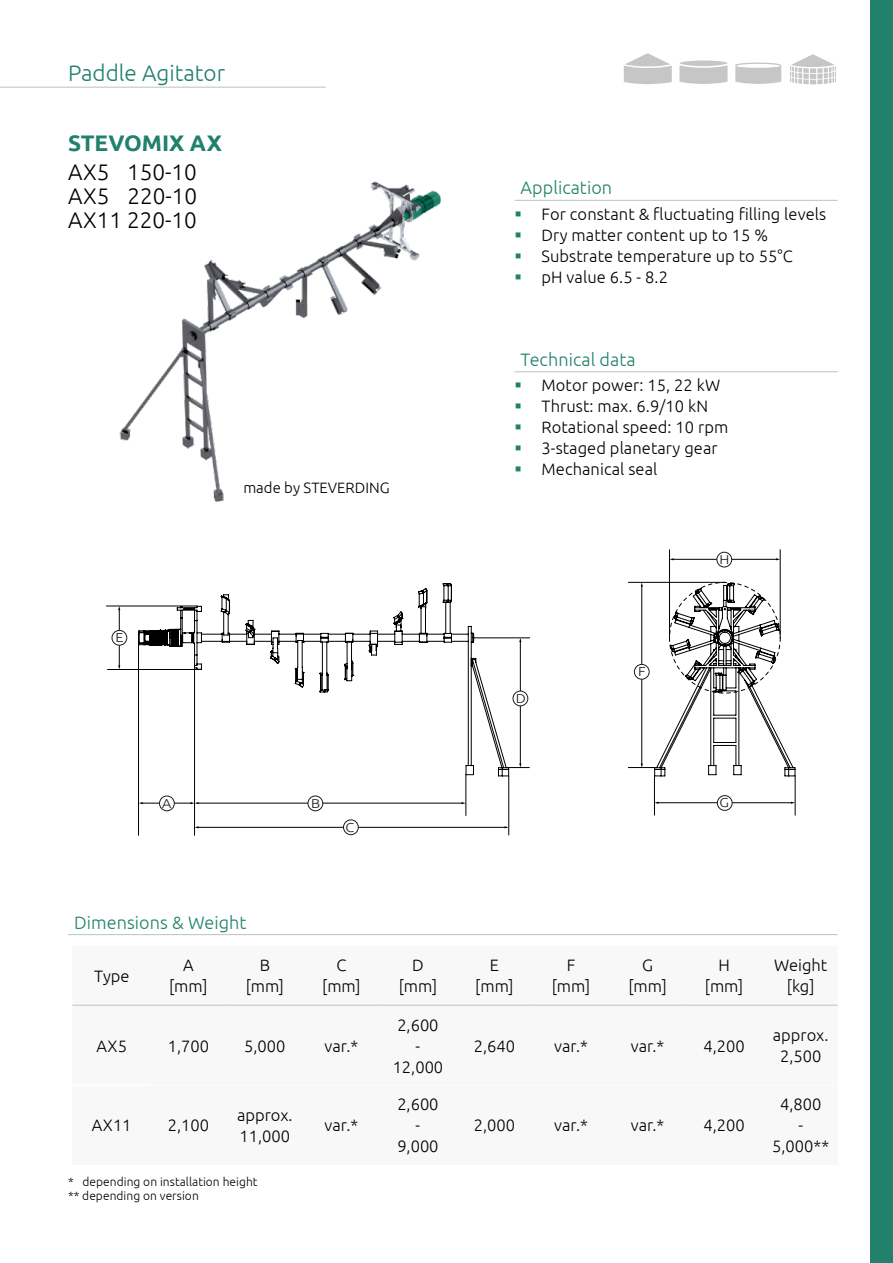
<style>
.page{position:relative;width:893px;height:1263px;background:#fff}
.page>*{position:absolute;margin:0;border:0;box-sizing:border-box;transform-origin:0 0}
.Überschrift_1{font:300 22.5px "Ubuntu";color:#000}
.Überschrift_1-2{font:300 22.5px "Ubuntu";color:#21816a}
.Überschrift_1-3{font:700 22.5px "Ubuntu";color:#21816a}
.Text_Tabelle_Regular{font:300 18px "Ubuntu";letter-spacing:.005em;color:#21816a}
.Absatzformat_2{font:300 16.5px "Ubuntu";letter-spacing:.005em;color:#000}
.Überschrift_1-4{font:300 16.5px/21px "Ubuntu";color:#000;text-align:center}
.Überschrift_1-5{font:300 15px "Ubuntu";color:#000}
.t1{font:300 12.9px "Ubuntu";color:#1d1d1b;scale:1.11 1}
.Text_Tabelle_Regular-2{font:300 12px "Ubuntu";letter-spacing:.005em;color:#000}
</style>
<div class="page">
<div style="left:871px;top:0;width:22px;height:1263px;background:#21816a"></div>
<svg style="left:679px;top:61px;width:49px;height:23px"></svg>
<svg style="left:735px;top:63px;width:46px;height:21px"></svg>
<svg style="left:790px;top:54px;width:46px;height:30px"></svg>
<svg style="left:624px;top:53px;width:48px;height:31px"></svg>
<hr style="left:0;top:87px;width:326px;height:1px;background:#bec1c2">
<svg style="left:72px;top:1004px;width:766px;height:1px"></svg>
<hr style="left:72px;top:1005px;width:77px;height:1px;background:#bec1c2">
<hr style="left:149px;top:1005px;width:76px;height:1px;background:#bec1c2">
<hr style="left:225px;top:1005px;width:77px;height:1px;background:#bec1c2">
<hr style="left:302px;top:1005px;width:76px;height:1px;background:#bec1c2">
<hr style="left:378px;top:1005px;width:77px;height:1px;background:#bec1c2">
<hr style="left:455px;top:1005px;width:76px;height:1px;background:#bec1c2">
<hr style="left:531px;top:1005px;width:77px;height:1px;background:#bec1c2">
<hr style="left:608px;top:1005px;width:77px;height:1px;background:#bec1c2">
<hr style="left:685px;top:1005px;width:76px;height:1px;background:#bec1c2">
<hr style="left:761px;top:1005px;width:77px;height:1px;background:#bec1c2">
<hr style="left:68px;top:934px;width:770px;height:1px;background:#bec1c2">
<hr style="left:514px;top:200px;width:324px;height:1px;background:#bec1c2">
<hr style="left:514px;top:371px;width:324px;height:1px;background:#bec1c2">
<img style="left:119px;top:181px;width:322px;height:321px">
<svg style="left:138px;top:583px;width:371px;height:193px"></svg>
<hr style="left:119px;top:609px;width:1px;height:57px;background:#000">
<hr style="left:138px;top:643px;width:1px;height:192px;background:#000">
<hr style="left:194px;top:667px;width:1px;height:168px;background:#000">
<hr style="left:508px;top:776px;width:1px;height:59px;background:#000">
<hr style="left:466px;top:774px;width:1px;height:41px;background:#000">
<hr style="left:474px;top:638px;width:56px;height:1px;background:#000">
<hr style="left:142px;top:803px;width:49px;height:1px;background:#000">
<hr style="left:198px;top:803px;width:264px;height:1px;background:#000">
<svg style="left:191px;top:802px;width:8px;height:2px"></svg>
<hr style="left:198px;top:827px;width:307px;height:1px;background:#000">
<div style="left:159px;top:796px;width:15px;height:15px;background:#fff;border:1px solid #1d1d1b;border-radius:50%"></div>
<div style="left:308px;top:796px;width:15px;height:15px;background:#fff;border:1px solid #1d1d1b;border-radius:50%"></div>
<hr style="left:795px;top:776px;width:1px;height:39px;background:#000">
<hr style="left:654px;top:776px;width:1px;height:39px;background:#000">
<hr style="left:658px;top:802px;width:134px;height:1px;background:#000">
<div style="left:717px;top:795px;width:15px;height:15px;background:#fff;border:1px solid #1d1d1b;border-radius:50%"></div>
<hr style="left:780px;top:550px;width:1px;height:88px;background:#000">
<hr style="left:669px;top:550px;width:1px;height:88px;background:#000">
<hr style="left:673px;top:559px;width:104px;height:1px;background:#000">
<div style="left:343px;top:820px;width:15px;height:15px;background:#fff;border:1px solid #1d1d1b;border-radius:50%"></div>
<hr style="left:520px;top:641px;width:1px;height:123px;background:#000">
<svg style="left:508px;top:763px;width:21px;height:5px"></svg>
<div style="left:112px;top:630px;width:15px;height:15px;background:#fff;border:1px solid #1d1d1b;border-radius:50%"></div>
<svg style="left:628px;top:582px;width:168px;height:194px"></svg>
<div style="left:634px;top:664px;width:15px;height:15px;background:#fff;border:1px solid #1d1d1b;border-radius:50%"></div>
<hr style="left:106px;top:606px;width:92px;height:1px;background:#000">
<hr style="left:107px;top:669px;width:95px;height:1px;background:#000">
<div style="left:513px;top:691px;width:15px;height:15px;background:#fff;border:1px solid #1d1d1b;border-radius:50%"></div>
<div style="left:717px;top:552px;width:15px;height:15px;background:#fff;border:1px solid #1d1d1b;border-radius:50%"></div>
<p class="Überschrift_1-2" style="left:68px;top:60px;width:159px">Paddle Agitator</p>
<p class="Überschrift_1-3" style="left:68px;top:130px;width:155px">STEVOMIX AX</p>
<p class="Überschrift_1" style="left:68px;top:158px;width:130px">AX5 150-10</p>
<p class="Überschrift_1" style="left:68px;top:182px;width:131px">AX5 220-10</p>
<p class="Überschrift_1" style="left:68px;top:206px;width:130px">AX11 220-10</p>
<p class="t1" style="left:116px;top:630px;width:9px">E</p>
<p class="Überschrift_1-5" style="left:243px;top:478px;width:148px">made by STEVERDING</p>
<p class="Text_Tabelle_Regular" style="left:520px;top:177px;width:93px">Application</p>
<p class="Absatzformat_2" style="left:541px;top:204px;width:286px">For constant &amp; fluctuating filling levels</p>
<p class="Absatzformat_2" style="left:541px;top:225px;width:228px">Dry matter content up to 15 %</p>
<p class="Absatzformat_2" style="left:541px;top:246px;width:253px">Substrate temperature up to 55°C</p>
<p class="Absatzformat_2" style="left:541px;top:267px;width:128px">pH value 6.5 - 8.2</p>
<p class="Text_Tabelle_Regular" style="left:520px;top:348px;width:117px">Technical data</p>
<p class="Absatzformat_2" style="left:541px;top:376px;width:180px">Motor power: 15, 22 kW</p>
<p class="Absatzformat_2" style="left:541px;top:397px;width:168px">Thrust: max. 6.9/10 kN</p>
<p class="Absatzformat_2" style="left:541px;top:418px;width:188px">Rotational speed: 10 rpm</p>
<p class="Absatzformat_2" style="left:541px;top:439px;width:178px">3-staged planetary gear</p>
<p class="Absatzformat_2" style="left:541px;top:460px;width:117px">Mechanical seal</p>
<p class="t1" style="left:516px;top:690px;width:11px">D</p>
<p class="t1" style="left:638px;top:664px;width:8px">F</p>
<p class="t1" style="left:719px;top:552px;width:10px">H</p>
<p class="t1" style="left:162px;top:795px;width:10px">A</p>
<p class="t1" style="left:311px;top:795px;width:10px">B</p>
<p class="t1" style="left:719px;top:795px;width:10px">G</p>
<p class="t1" style="left:346px;top:819px;width:9px">C</p>
<p class="Text_Tabelle_Regular" style="left:74px;top:911px;width:174px">Dimensions &amp; Weight</p>
<p class="Überschrift_1-4" style="left:94px;top:965px;width:37px">Type</p>
<p class="Überschrift_1-4" style="left:183px;top:955px;width:12px">A</p>
<p class="Überschrift_1-4" style="left:169px;top:976px;width:40px">[mm]</p>
<p class="Überschrift_1-4" style="left:260px;top:955px;width:12px">B</p>
<p class="Überschrift_1-4" style="left:246px;top:976px;width:40px">[mm]</p>
<p class="Überschrift_1-4" style="left:336px;top:955px;width:12px">C</p>
<p class="Überschrift_1-4" style="left:322px;top:976px;width:40px">[mm]</p>
<p class="Überschrift_1-4" style="left:97px;top:1035px;width:32px">AX5</p>
<p class="Überschrift_1-4" style="left:168px;top:1035px;width:43px">1,700</p>
<p class="Überschrift_1-4" style="left:244px;top:1035px;width:43px">5,000</p>
<p class="Überschrift_1-4" style="left:325px;top:1035px;width:35px">var.*</p>
<p class="Überschrift_1-4" style="left:92px;top:1114px;width:41px">AX11</p>
<p class="Überschrift_1-4" style="left:168px;top:1114px;width:43px">2,100</p>
<p class="Überschrift_1-4" style="left:237px;top:1104px;width:57px;text-align:left">approx.<br>11,000</p>
<p class="Überschrift_1-4" style="left:325px;top:1114px;width:35px">var.*</p>
<p class="Text_Tabelle_Regular-2" style="left:68px;top:1174px;width:191px">* depending on installation height</p>
<p class="Text_Tabelle_Regular-2" style="left:68px;top:1189px;width:132px">** depending on version</p>
<p class="Überschrift_1-4" style="left:412px;top:955px;width:13px">D</p>
<p class="Überschrift_1-4" style="left:399px;top:976px;width:40px">[mm]</p>
<p class="Überschrift_1-4" style="left:397px;top:1014px;width:43px">2,600</p>
<p class="Überschrift_1-4" style="left:416px;top:1035px;width:6px">-</p>
<p class="Überschrift_1-4" style="left:393px;top:1056px;width:52px">12,000</p>
<p class="Überschrift_1-4" style="left:397px;top:1093px;width:43px">2,600 -<br>9,000</p>
<p class="Überschrift_1-4" style="left:490px;top:955px;width:11px">E</p>
<p class="Überschrift_1-4" style="left:475px;top:976px;width:40px">[mm]</p>
<p class="Überschrift_1-4" style="left:567px;top:955px;width:10px">F</p>
<p class="Überschrift_1-4" style="left:552px;top:976px;width:40px">[mm]</p>
<p class="Überschrift_1-4" style="left:642px;top:955px;width:12px">G</p>
<p class="Überschrift_1-4" style="left:628px;top:976px;width:40px">[mm]</p>
<p class="Überschrift_1-4" style="left:718px;top:955px;width:13px">H</p>
<p class="Überschrift_1-4" style="left:705px;top:976px;width:40px">[mm]</p>
<p class="Überschrift_1-4" style="left:774px;top:955px;width:55px">Weight</p>
<p class="Überschrift_1-4" style="left:787px;top:976px;width:29px">[kg]</p>
<p class="Überschrift_1-4" style="left:474px;top:1035px;width:43px">2,640</p>
<p class="Überschrift_1-4" style="left:554px;top:1035px;width:35px">var.*</p>
<p class="Überschrift_1-4" style="left:631px;top:1035px;width:35px">var.*</p>
<p class="Überschrift_1-4" style="left:703px;top:1035px;width:43px">4,200</p>
<p class="Überschrift_1-4" style="left:773px;top:1024px;width:57px">approx.<br>2,500</p>
<p class="Überschrift_1-4" style="left:474px;top:1114px;width:43px">2,000</p>
<p class="Überschrift_1-4" style="left:554px;top:1114px;width:35px">var.*</p>
<p class="Überschrift_1-4" style="left:631px;top:1114px;width:35px">var.*</p>
<p class="Überschrift_1-4" style="left:703px;top:1114px;width:43px">4,200</p>
<p class="Überschrift_1-4" style="left:772px;top:1093px;width:58px">4,800<br>-<br>5,000**</p>
</div>
